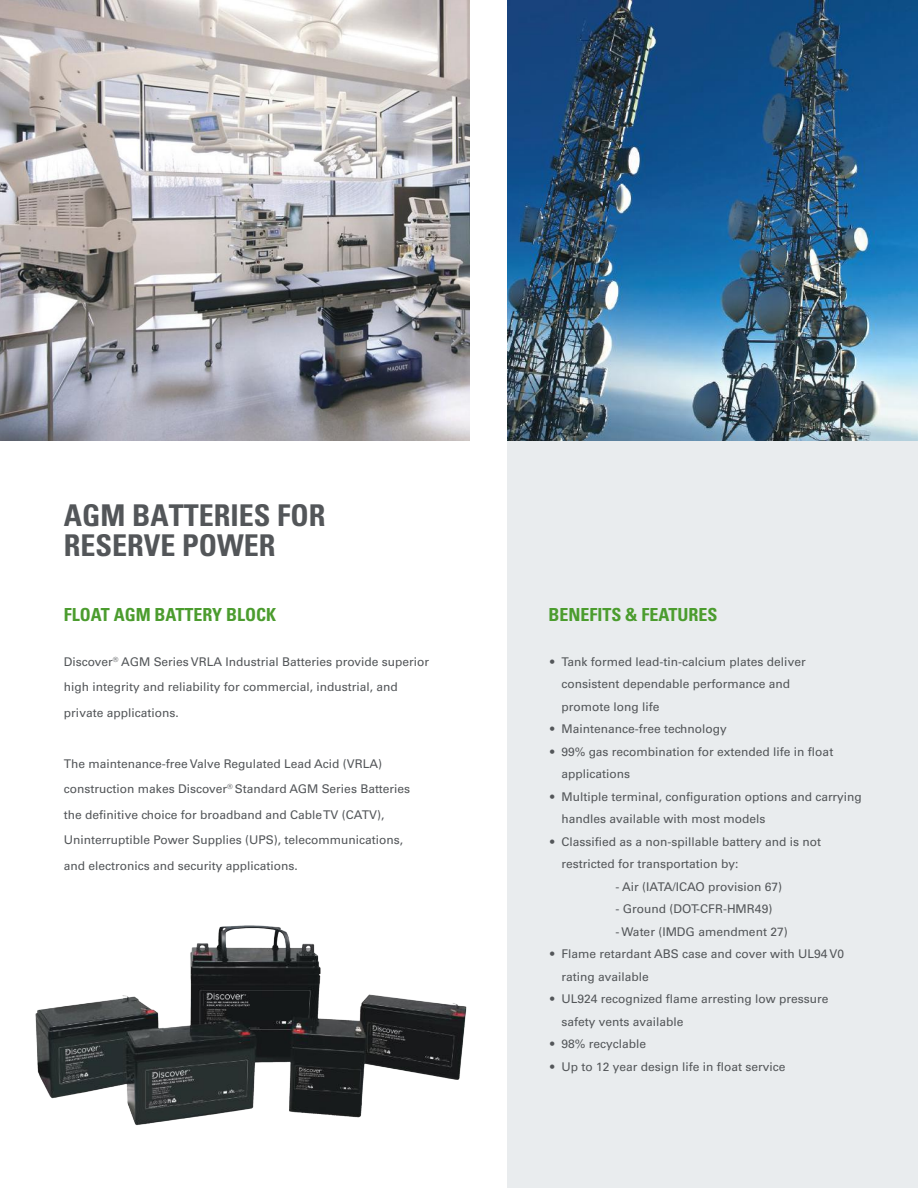
<style>
.page{position:relative;width:918px;height:1188px;background:#fff}
.page>*{position:absolute;margin:0;border:0;box-sizing:border-box;transform-origin:0 0}
.t1{font:700 condensed 30px/30px "Univers LT Std";color:#535659}
.t2{font:700 condensed 18px "Univers LT Std";color:#4b9c2e}
.t3{font:12px/22.5px "Univers LT Std";color:#535659}
</style>
<div class="page">
<div style="left:508px;top:0;width:410px;height:1188px;background:#e9ecee"></div>
<img style="left:508px;top:0;width:410px;height:440px">
<img style="left:35px;top:925px;width:432px;height:200px">
<img style="left:0;top:0;width:469px;height:440px">
<h1 class="t1" style="left:64px;top:500px;width:263px">AGM BATTERIES FOR<br>RESERVE POWER</h1>
<h2 class="t2" style="left:64px;top:604px;width:214px">FLOAT AGM BATTERY BLOCK</h2>
<p class="t3" style="left:64px;top:649px;width:367px;line-height:25.5px">Discover<sup>®</sup> AGM Series VRLA Industrial Batteries provide superior high integrity and reliability for commercial, industrial, and private applications.</p>
<p class="t3" style="left:64px;top:751px;width:348px;line-height:25.5px">The maintenance-free Valve Regulated Lead Acid (VRLA) construction makes Discover<sup>®</sup> Standard AGM Series Batteries the definitive choice for broadband and Cable TV (CATV), Uninterruptible Power Supplies (UPS), telecommunications, and electronics and security applications.</p>
<h2 class="t2" style="left:549px;top:604px;width:170px">BENEFITS &amp; FEATURES</h2>
<p class="t3" style="left:562px;top:651px;width:246px;text-indent:-11px">• Tank formed lead-tin-calcium plates deliver consistent dependable performance and promote long life</p>
<p class="t3" style="left:550px;top:718px;width:178px">• Maintenance-free technology</p>
<p class="t3" style="left:562px;top:741px;width:273px;text-indent:-11px">• 99% gas recombination for extended life in float applications</p>
<p class="t3" style="left:562px;top:786px;width:302px;text-indent:-11px">• Multiple terminal, configuration options and carrying handles available with most models</p>
<p class="t3" style="left:562px;top:831px;width:261px;text-indent:-11px">• Classified as a non-spillable battery and is not restricted for transportation by:</p>
<p class="t3" style="left:616px;top:876px;width:168px">- Air (IATA/ICAO provision 67)</p>
<p class="t3" style="left:616px;top:898px;width:158px">- Ground (DOT-CFR-HMR49)</p>
<p class="t3" style="left:616px;top:921px;width:174px">- Water (IMDG amendment 27)</p>
<p class="t3" style="left:562px;top:943px;width:284px;text-indent:-11px">• Flame retardant ABS case and cover with UL94 V0 rating available</p>
<p class="t3" style="left:562px;top:988px;width:268px;text-indent:-11px">• UL924 recognized flame arresting low pressure safety vents available</p>
<p class="t3" style="left:550px;top:1033px;width:98px">• 98% recyclable</p>
<p class="t3" style="left:550px;top:1056px;width:237px">• Up to 12 year design life in float service</p>
</div>
